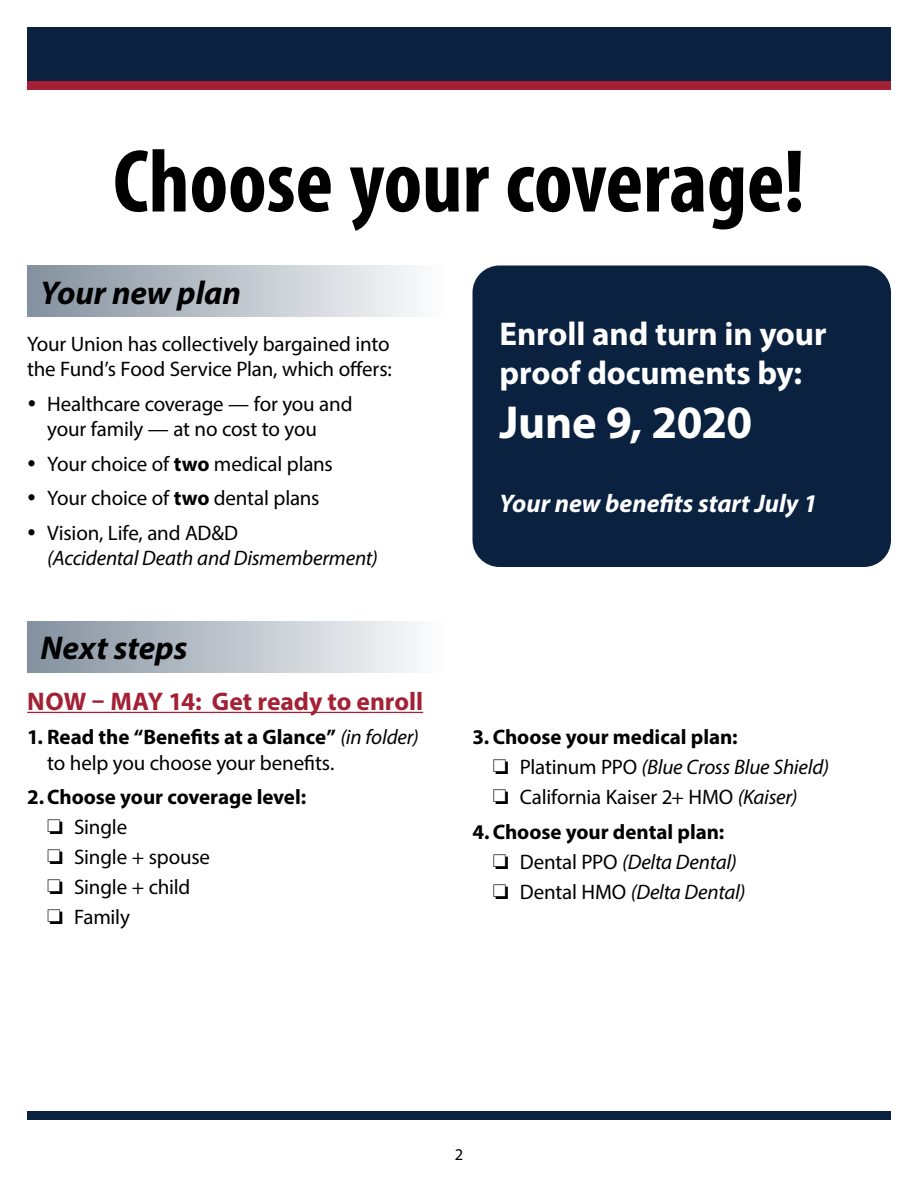
<style>
.page{position:relative;width:918px;height:1188px;background:#fff}
.page>*{position:absolute;margin:0;border:0;box-sizing:border-box;transform-origin:0 0}
.t1{font:700 condensed 90px "Myriad Pro";letter-spacing:-.005em;color:#000}
.t2{font:700 46.5px "Myriad Pro";letter-spacing:-.01em;color:#fff}
.t3{font:700 33px/39px "Myriad Pro";letter-spacing:-.005em;color:#fff}
.t4{font:italic 700 33px "Myriad Pro";color:#000}
.t5{font:700 25.5px "Myriad Pro";color:#a32035}
.t6{font:italic 700 25.5px "Myriad Pro";color:#fff}
.t7{font:21px/30px "Myriad Pro";letter-spacing:-.01em;color:#000}
.t8{font:italic 21px/30px "Myriad Pro";letter-spacing:-.01em;color:#000}
.t9{font:700 21px/25.5px "Myriad Pro";color:#000}
.t10{font:16.5px "Myriad Pro";color:#000}
.s1{font-weight:700}
.s2{font-weight:400;font-style:italic}
.s3{font-weight:400}
.s4{font-style:italic}
.s5{font-weight:700;font-style:normal}
.s6{font-style:normal}
</style>
<div class="page">
<div style="left:27px;top:1112px;width:864px;height:8px;background:#0a2240"></div>
<div style="left:27px;top:27px;width:864px;height:54px;background:#0a2240"></div>
<div style="left:27px;top:81px;width:864px;height:9px;background:#a32035"></div>
<div style="left:472px;top:266px;width:419px;height:301px;background:#0a2240;border-radius:27px"></div>
<div style="left:27px;top:266px;width:419px;height:51px;background:linear-gradient(to right,#83909e,#fefefe)"></div>
<hr style="left:27px;top:712px;width:396px;height:1px;background:#a32035">
<div style="left:27px;top:621px;width:419px;height:52px;background:linear-gradient(to right,#83909e,#fefefe)"></div>
<h1 class="t1" style="left:113px;top:125px;width:693px">Choose your coverage!</h1>
<h3 class="t4" style="left:40px;top:271px;width:202px">Your new plan</h3>
<p class="t7" style="left:27px;top:331px;width:366px;line-height:25.5px">Your Union has collectively bargained into the Fund’s Food Service Plan, which offers:</p>
<p class="t7" style="left:47px;top:391px;width:307px;line-height:25.5px">Healthcare coverage — for you and your family — at no cost to you</p>
<p class="t7" style="left:47px;top:446px;width:287px;line-height:34.5px">Your choice of <span class="s1">two</span> medical plans<br>Your choice of <span class="s1">two</span> dental plans<br>Vision, Life, and AD&amp;D</p>
<p class="t8" style="left:47px;top:543px;width:332px">(Accidental Death and Dismemberment)</p>
<h3 class="t4" style="left:40px;top:627px;width:148px">Next steps</h3>
<p class="t5" style="left:27px;top:685px;width:397px">NOW – MAY 14: Get ready to enroll</p>
<p class="t9" style="left:47px;top:724px;width:373px;text-indent:-20px">1. Read the “Benefits at a Glance” <span class="s2">(in folder) </span><span class="s3">to help you choose your benefits.</span></p>
<p class="t7" style="left:47px;top:782px;width:260px;text-indent:-20px"><span class="s1">2.Choose your coverage level: </span>❏ Single<br>❏ Single + spouse<br>❏ Single + child<br>❏ Family</p>
<h3 class="t3" style="left:500px;top:313px;width:329px">Enroll and turn in your proof documents by:</h3>
<h2 class="t2" style="left:500px;top:392px;width:254px">June 9, 2020</h2>
<p class="t6" style="left:500px;top:487px;width:319px">Your new benefits start July 1</p>
<p class="t7" style="left:493px;top:722px;width:338px;text-indent:-20px"><span class="s1">3. Choose your medical plan:<br></span>❏ Platinum PPO <span class="s4">(Blue Cross Blue Shield) </span>❏ California Kaiser 2+ HMO <span class="s4">(Kaiser)</span></p>
<p class="t8" style="left:493px;top:817px;width:254px;text-indent:-20px"><span class="s5">4.Choose your dental plan: </span>❏ <span class="s6">Dental PPO</span> (Delta Dental) ❏ <span class="s6">Dental HMO</span> (Delta Dental)</p>
<p class="t10" style="left:455px;top:1145px;width:10px">2</p>
</div>
